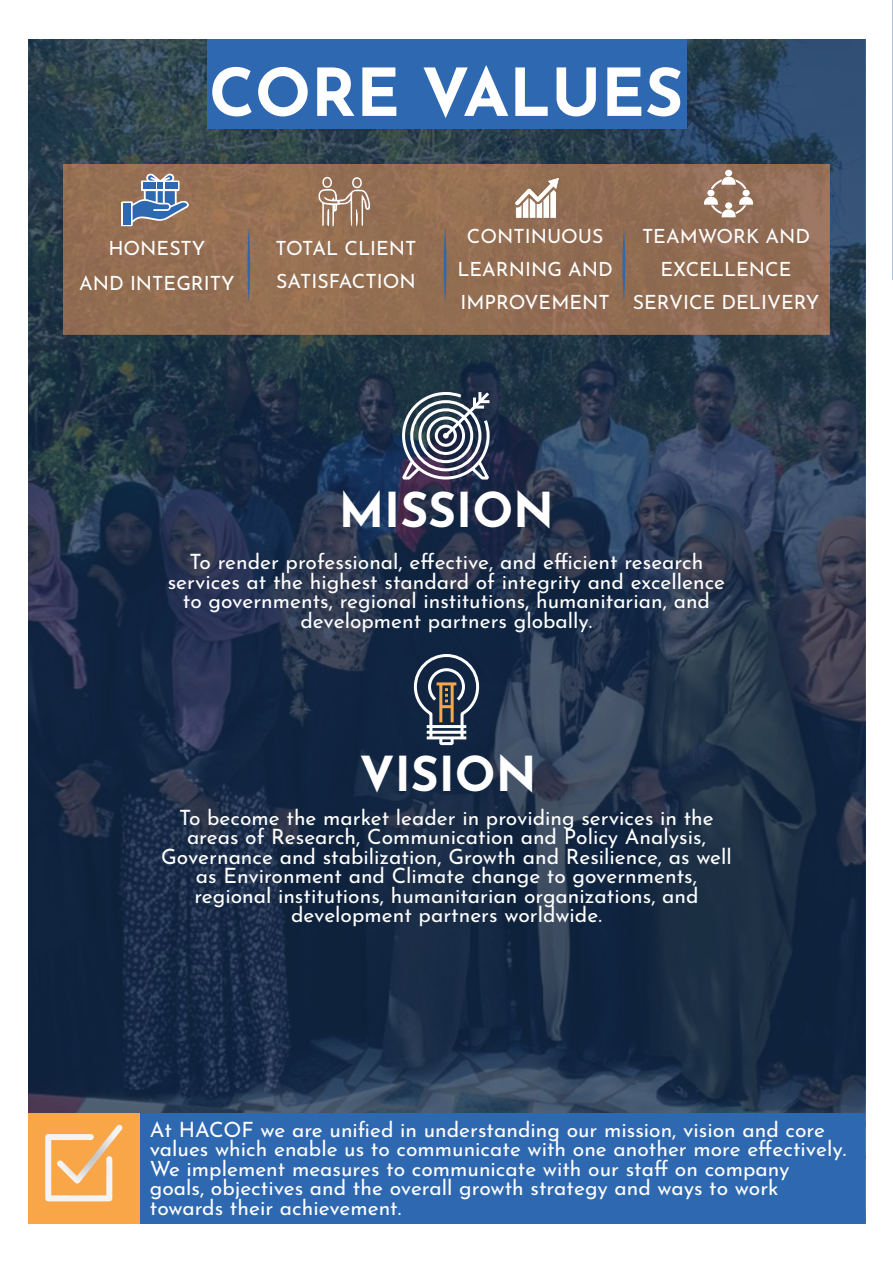
<style>
.page{position:relative;width:893px;height:1263px;background:#fff}
.page>*{position:absolute;margin:0;border:0;box-sizing:border-box;transform-origin:0 0}
.t1{font:700 65.85px "Josefin Sans";color:#fff}
.t2{font:700 48px "Josefin Sans";color:#fff}
.t3{font:21px/19.5px "Josefin Sans";color:#fff;text-align:center}
.t4{font:19.5px/33px "Josefin Sans";color:#fff;text-align:center}
</style>
<div class="page">
<img style="left:28px;top:40px;width:837px;height:1073px">
<div style="left:206px;top:40px;width:480px;height:89px;background:#2e68b0"></div>
<div style="left:140px;top:1113px;width:725px;height:110px;background:#2e68b0"></div>
<div style="left:28px;top:1113px;width:112px;height:110px;background:#f9a649"></div>
<img style="left:64px;top:164px;width:765px;height:171px">
<svg style="left:247px;top:228px;width:4px;height:75px"></svg>
<svg style="left:443px;top:228px;width:4px;height:75px"></svg>
<svg style="left:622px;top:228px;width:4px;height:75px"></svg>
<svg style="left:318px;top:177px;width:52px;height:49px;background:#aa8c77"></svg>
<svg style="left:121px;top:172px;width:68px;height:54px;background:#848896"></svg>
<svg style="left:515px;top:178px;width:44px;height:40px"></svg>
<div style="left:707px;top:190px;width:7px;height:6px;background:#fff;border-radius:50%"></div>
<div style="left:743px;top:190px;width:7px;height:6px;background:#fff;border-radius:50%"></div>
<div style="left:725px;top:170px;width:7px;height:6px;background:#fff;border-radius:50%"></div>
<svg style="left:711px;top:176px;width:35px;height:13px"></svg>
<svg style="left:704px;top:196px;width:49px;height:21px"></svg>
<svg style="left:399px;top:389px;width:94px;height:92px"></svg>
<div style="left:439px;top:736px;width:15px;height:9px;border:3px solid #fff"></div>
<svg style="left:412px;top:652px;width:69px;height:89px;background:#4b5666"></svg>
<svg style="left:45px;top:1124px;width:78px;height:77px"></svg>
<hr style="left:892px;top:0;width:1px;height:279px;background:#afc3de">
<h1 class="t1" style="left:209px;top:67px;width:476px">CORE VALUES</h1>
<p class="t4" style="left:79px;top:233px;width:157px;line-height:34.5px">HONESTY<br>AND INTEGRITY</p>
<p class="t4" style="left:275px;top:234px;width:143px;text-align:left">TOTAL CLIENT<br>SATISFACTION</p>
<p class="t4" style="left:457px;top:221px;width:157px">CONTINUOUS<br>LEARNING AND<br>IMPROVEMENT</p>
<p class="t4" style="left:633px;top:221px;width:188px">TEAMWORK AND<br>EXCELLENCE<br>SERVICE DELIVERY</p>
<h2 class="t2" style="left:339px;top:491px;width:217px">MISSION</h2>
<p class="t3" style="left:168px;top:554px;width:559px">To render professional, effective, and efficient research services at the highest standard of integrity and excellence to governments, regional institutions, humanitarian, and development partners globally.</p>
<h2 class="t2" style="left:359px;top:755px;width:179px">VISION</h2>
<p class="t3" style="left:161px;top:810px;width:572px">To become the market leader in providing services in the areas of Research, Communication and Policy Analysis, Governance and stabilization, Growth and Resilience, as well as Environment and Climate change to governments, regional institutions, humanitarian organizations, and development partners worldwide.</p>
<p class="t3" style="left:150px;top:1122px;width:698px;text-align:left">At HACOF we are unified in understanding our mission, vision and core values which enable us to communicate with one another more effectively.<br>We implement measures to communicate with our staff on company goals, objectives and the overall growth strategy and ways to work towards their achievement.</p>
</div>
